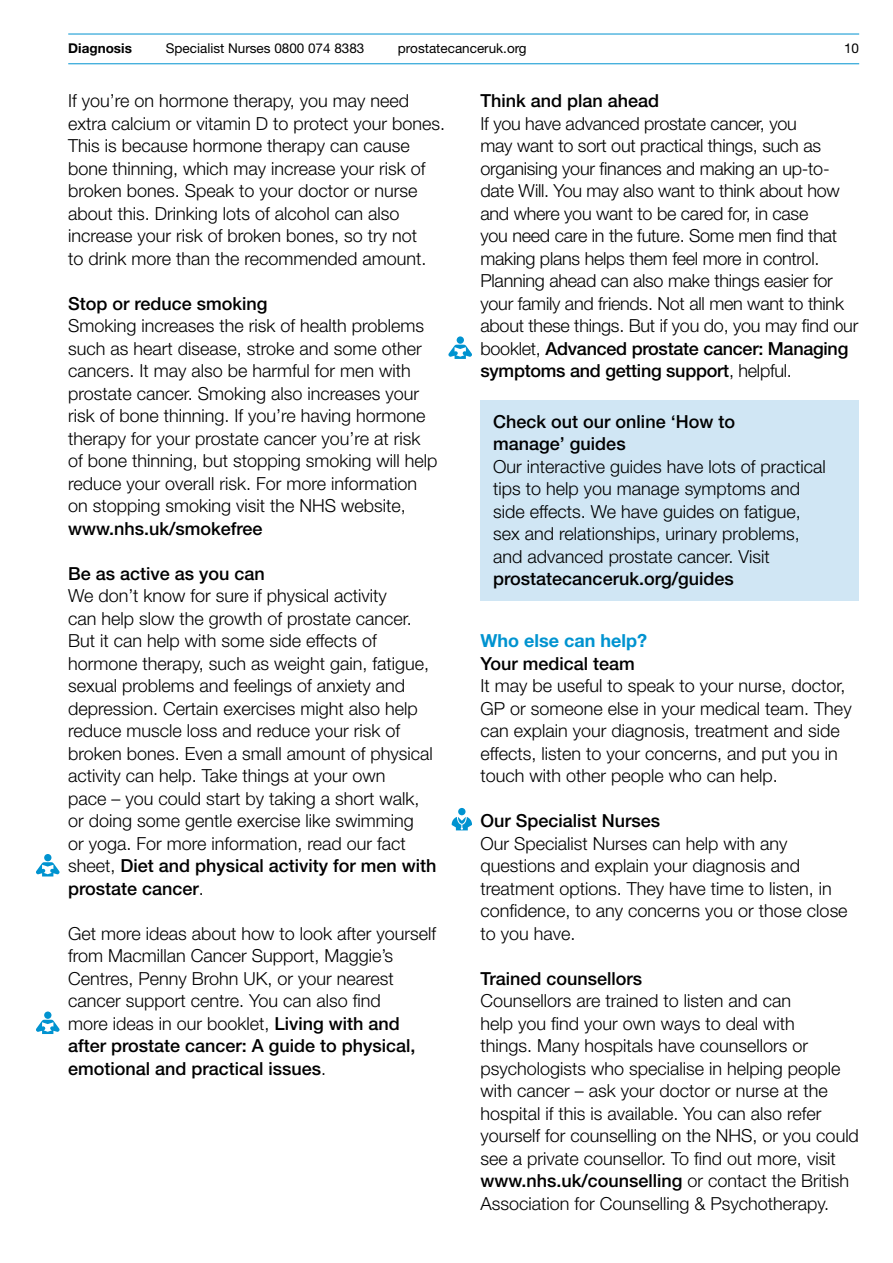
<style>
.page{position:relative;width:893px;height:1263px;background:#fff}
.page>*{position:absolute;margin:0;border:0;box-sizing:border-box;transform-origin:0 0}
.t1{font:300 18px/22.5px "Helvetica Neue LT Std";color:#000}
.t2{font:500 18px/22.5px "Helvetica Neue LT Std";color:#000}
.t3{font:700 18px "Helvetica Neue LT Std";color:#0093d0}
.t4{font:13.5px "Helvetica Neue LT Std";color:#000}
.t5{font:700 13.5px "Helvetica Neue LT Std";color:#000}
.s1{font-weight:500}
</style>
<div class="page">
<hr style="left:68px;top:34px;width:791px;height:1px;background:#0093d0">
<hr style="left:68px;top:63px;width:791px;height:1px;background:#0093d0">
<div style="left:44px;top:854px;width:7px;height:7px;background:#0093d0;border-radius:50%"></div>
<svg style="left:36px;top:862px;width:24px;height:14px"></svg>
<div style="left:44px;top:1011px;width:7px;height:8px;background:#0093d0;border-radius:50%"></div>
<svg style="left:36px;top:1020px;width:24px;height:14px"></svg>
<div style="left:480px;top:401px;width:379px;height:200px;background:#d0e6f4"></div>
<div style="left:457px;top:336px;width:7px;height:8px;background:#0093d0;border-radius:50%"></div>
<svg style="left:448px;top:345px;width:24px;height:14px"></svg>
<div style="left:458px;top:808px;width:8px;height:7px;background:#0093d0;border-radius:50%"></div>
<svg style="left:452px;top:817px;width:20px;height:13px"></svg>
<p class="t5" style="left:68px;top:40px;width:65px">Diagnosis</p>
<p class="t4" style="left:166px;top:40px;width:200px">Specialist Nurses 0800 074 8383</p>
<p class="t4" style="left:398px;top:40px;width:130px">prostatecanceruk.org</p>
<p class="t4" style="left:844px;top:40px;width:16px">10</p>
<p class="t1" style="left:68px;top:89px;width:379px">If you’re on hormone therapy, you may need extra calcium or vitamin D to protect your bones.<br>This is because hormone therapy can cause bone thinning, which may increase your risk of broken bones. Speak to your doctor or nurse about this. Drinking lots of alcohol can also increase your risk of broken bones, so try not<br>to drink more than the recommended amount.</p>
<p class="t2" style="left:68px;top:292px;width:201px">Stop or reduce smoking</p>
<p class="t1" style="left:68px;top:314px;width:371px">Smoking increases the risk of health problems such as heart disease, stroke and some other cancers. It may also be harmful for men with prostate cancer. Smoking also increases your risk of bone thinning. If you’re having hormone therapy for your prostate cancer you’re at risk of bone thinning, but stopping smoking will help reduce your overall risk. For more information on stopping smoking visit the NHS website,</p>
<p class="t2" style="left:68px;top:517px;width:196px">www.nhs.uk/smokefree</p>
<p class="t2" style="left:68px;top:562px;width:198px">Be as active as you can</p>
<p class="t1" style="left:68px;top:584px;width:370px">We don’t know for sure if physical activity<br>can help slow the growth of prostate cancer.<br>But it can help with some side effects of hormone therapy, such as weight gain, fatigue, sexual problems and feelings of anxiety and depression. Certain exercises might also help reduce muscle loss and reduce your risk of broken bones. Even a small amount of physical activity can help. Take things at your own<br>pace – you could start by taking a short walk, or doing some gentle exercise like swimming<br>or yoga. For more information, read our fact sheet, <span class="s1">Diet and physical activity for men with prostate cancer</span>.</p>
<p class="t1" style="left:68px;top:922px;width:370px">Get more ideas about how to look after yourself from Macmillan Cancer Support, Maggie’s Centres, Penny Brohn UK, or your nearest cancer support centre. You can also find<br>more ideas in our booklet, <span class="s1">Living with and after prostate cancer: A guide to physical, emotional and practical issues</span>.</p>
<p class="t2" style="left:480px;top:89px;width:180px">Think and plan ahead</p>
<p class="t1" style="left:480px;top:112px;width:379px">If you have advanced prostate cancer, you<br>may want to sort out practical things, such as organising your finances and making an up-to&shy;date Will. You may also want to think about how and where you want to be cared for, in case<br>you need care in the future. Some men find that making plans helps them feel more in control.<br>Planning ahead can also make things easier for your family and friends. Not all men want to think about these things. But if you do, you may find our booklet, <span class="s1">Advanced prostate cancer: Managing symptoms and getting support</span>, helpful.</p>
<p class="t2" style="left:493px;top:410px;width:243px">Check out our online ‘How to manage’ guides</p>
<p class="t1" style="left:493px;top:455px;width:334px">Our interactive guides have lots of practical tips to help you manage symptoms and side effects. We have guides on fatigue, sex and relationships, urinary problems, and advanced prostate cancer. Visit</p>
<p class="t2" style="left:493px;top:567px;width:242px">prostatecanceruk.org/guides</p>
<p class="t3" style="left:480px;top:630px;width:168px">Who else can help?</p>
<p class="t2" style="left:480px;top:652px;width:156px">Your medical team</p>
<p class="t1" style="left:480px;top:674px;width:373px">It may be useful to speak to your nurse, doctor, GP or someone else in your medical team. They can explain your diagnosis, treatment and side effects, listen to your concerns, and put you in touch with other people who can help.</p>
<p class="t2" style="left:480px;top:809px;width:181px">Our Specialist Nurses</p>
<p class="t1" style="left:480px;top:832px;width:369px">Our Specialist Nurses can help with any questions and explain your diagnosis and treatment options. They have time to listen, in confidence, to any concerns you or those close to you have.</p>
<p class="t2" style="left:480px;top:967px;width:163px">Trained counsellors</p>
<p class="t1" style="left:480px;top:989px;width:380px">Counsellors are trained to listen and can<br>help you find your own ways to deal with<br>things. Many hospitals have counsellors or psychologists who specialise in helping people with cancer – ask your doctor or nurse at the hospital if this is available. You can also refer yourself for counselling on the NHS, or you could see a private counsellor. To find out more, visit <span class="s1">www.nhs.uk/counselling</span> or contact the British Association for Counselling &amp; Psychotherapy.</p>
</div>
